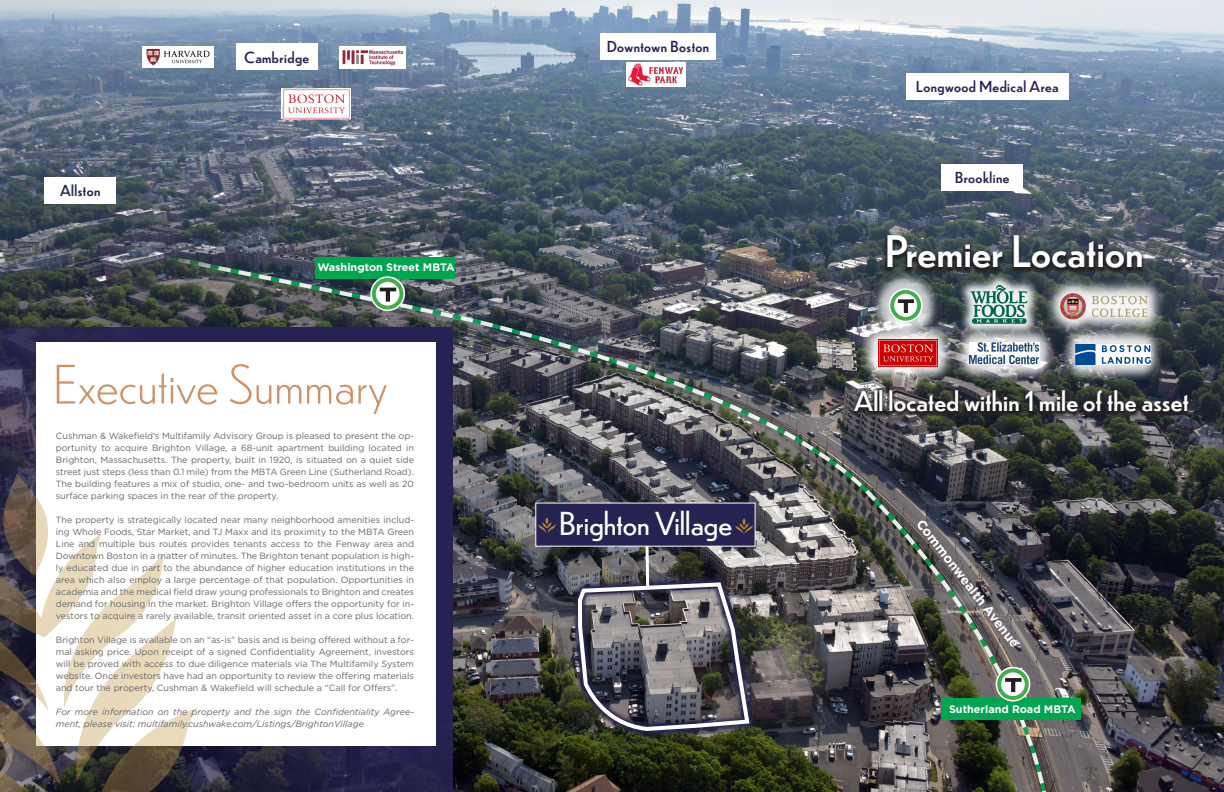
<style>
.page{position:relative;width:1224px;height:792px;background:#fff}
.page>*{position:absolute;margin:0;border:0;box-sizing:border-box;transform-origin:0 0}
.t1{font:300 52px "Dunbar Low";letter-spacing:.01em;color:#cd9268}
.t2{font:42.7px "Dunbar Low";letter-spacing:.01em;color:#fff}
.t3{font:31.1px "Dunbar Low";color:#fff}
.t4{font:26.6px "Dunbar Low";letter-spacing:.01em;color:#fff}
.t5{font:14.9px "Dunbar Low";letter-spacing:.03em;color:#262353}
.t6{font:700 13.2px "Gotham";color:#fff}
.t7{font:700 10.8px "Gotham";color:#fff}
.t8{font:9px/12px "Gotham";color:#666;text-align:justify}
.t9{font:italic 9px/12px "Gotham";color:#666}
</style>
<div class="page">
<img style="left:0;top:0;width:1224px;height:792px">
<svg style="left:0;top:327px;width:162px;height:167px;background:#373352"></svg>
<div style="left:600px;top:33px;width:116px;height:27px;background:#fff"></div>
<div style="left:626px;top:62px;width:59px;height:25px;background:#fff"></div>
<img style="left:628px;top:63px;width:20px;height:23px">
<img style="left:648px;top:67px;width:35px;height:17px">
<div style="left:942px;top:164px;width:81px;height:27px;background:#fff"></div>
<div style="left:236px;top:43px;width:81px;height:27px;background:#fff"></div>
<div style="left:44px;top:177px;width:72px;height:27px;background:#fff"></div>
<img style="left:282px;top:88px;width:69px;height:31px">
<img style="left:162px;top:254px;width:889px;height:538px">
<div style="left:941px;top:699px;width:140px;height:21px;background:#00a54f"></div>
<svg style="left:173px;top:255px;width:289px;height:67px;background:#436659"></svg>
<div style="left:571px;top:576px;width:185px;height:162px;background:#262353;opacity:.84"></div>
<svg style="left:996px;top:667px;width:34px;height:35px"></svg>
<svg style="left:997px;top:668px;width:32px;height:32px"></svg>
<img style="left:576px;top:547px;width:176px;height:218px">
<div style="left:906px;top:73px;width:163px;height:26px;background:#fff"></div>
<div style="left:36px;top:342px;width:399px;height:404px;background:#fff"></div>
<svg style="left:0;top:494px;width:199px;height:298px"></svg>
<div style="left:883px;top:234px;width:263px;height:41px;background:#231f20;opacity:.95"></div>
<div style="left:871px;top:270px;width:70px;height:70px;background:#fff;opacity:.75"></div>
<svg style="left:889px;top:288px;width:34px;height:34px"></svg>
<svg style="left:890px;top:290px;width:31px;height:31px"></svg>
<div style="left:142px;top:46px;width:72px;height:22px;background:#fff"></div>
<img style="left:146px;top:48px;width:64px;height:17px">
<div style="left:339px;top:46px;width:67px;height:23px;background:#fff"></div>
<img style="left:343px;top:50px;width:60px;height:16px">
<div style="left:1043px;top:276px;width:122px;height:61px;background:#fff;opacity:.95"></div>
<img style="left:1061px;top:293px;width:87px;height:28px">
<div style="left:958px;top:272px;width:82px;height:65px;background:#fff;opacity:.94"></div>
<svg style="left:971px;top:285px;width:56px;height:39px"></svg>
<div style="left:1062px;top:325px;width:101px;height:58px;background:#fff;opacity:.88"></div>
<img style="left:1075px;top:344px;width:75px;height:20px">
<div style="left:953px;top:324px;width:103px;height:58px;background:#fff;opacity:.87"></div>
<img style="left:970px;top:342px;width:70px;height:22px">
<div style="left:859px;top:322px;width:96px;height:62px;background:#fff;opacity:.93"></div>
<img style="left:878px;top:340px;width:59px;height:26px">
<div style="left:850px;top:388px;width:342px;height:30px;background:#231f20;opacity:.95"></div>
<div style="left:535px;top:503px;width:221px;height:44px;background:#262353"></div>
<svg style="left:538px;top:519px;width:18px;height:14px"></svg>
<svg style="left:735px;top:520px;width:18px;height:14px"></svg>
<p class="t5" style="left:60px;top:180px;width:42px">Allston</p>
<p class="t5" style="left:244px;top:46px;width:66px">Cambridge</p>
<p class="t7" style="left:317px;top:260px;width:139px">Washington Street MBTA</p>
<p class="t1" style="left:54px;top:347px;width:335px">Executive Summary</p>
<p class="t8" style="left:56px;top:429px;width:360px">Cushman &amp; Wakefield’s Multifamily Advisory Group is pleased to present the op&shy;portunity to acquire Brighton Village, a 68-unit apartment building located in Brighton, Massachusetts. The property, built in 1920, is situated on a quiet side street just steps (less than 0.1 mile) from the MBTA Green Line (Sutherland Road).<br>The building features a mix of studio, one- and two-bedroom units as well as 20 surface parking spaces in the rear of the property.</p>
<p class="t8" style="left:56px;top:513px;width:360px">The property is strategically located near many neighborhood amenities includ&shy;ing Whole Foods, Star Market, and TJ Maxx and its proximity to the MBTA Green Line and multiple bus routes provides tenants access to the Fenway area and Downtown Boston in a matter of minutes. The Brighton tenant population is high&shy;ly educated due in part to the abundance of higher education institutions in the area which also employ a large percentage of that population. Opportunities in academia and the medical field draw young professionals to Brighton and creates demand for housing in the market. Brighton Village offers the opportunity for in&shy;vestors to acquire a rarely available, transit oriented asset in a core plus location.</p>
<p class="t8" style="left:56px;top:633px;width:360px">Brighton Village is available on an “as-is” basis and is being offered without a for&shy;mal asking price. Upon receipt of a signed Confidentiality Agreement, investors will be proved with access to due diligence materials via The Multifamily System website. Once investors have had an opportunity to review the offering materials and tour the property, Cushman &amp; Wakefield will schedule a “Call for Offers”.</p>
<p class="t9" style="left:56px;top:705px;width:360px">For more information on the property and the sign the Confidentiality Agree&shy;ment, please visit: multifamily.cushwake.com/Listings/BrightonVillage</p>
<p class="t5" style="left:607px;top:36px;width:104px">Downtown Boston</p>
<p class="t3" style="left:560px;top:501px;width:174px">Brighton Village</p>
<p class="t5" style="left:916px;top:76px;width:144px">Longwood Medical Area</p>
<p class="t5" style="left:955px;top:167px;width:56px">Brookline</p>
<p class="t2" style="left:885px;top:220px;width:260px">Premier Location</p>
<p class="t4" style="left:854px;top:382px;width:336px">All located within 1 mile of the asset</p>
<p class="t6" style="left:926px;top:516px;width:160px;rotate:52deg">Commonwealth Avenue</p>
<p class="t7" style="left:949px;top:702px;width:128px">Sutherland Road MBTA</p>
</div>
